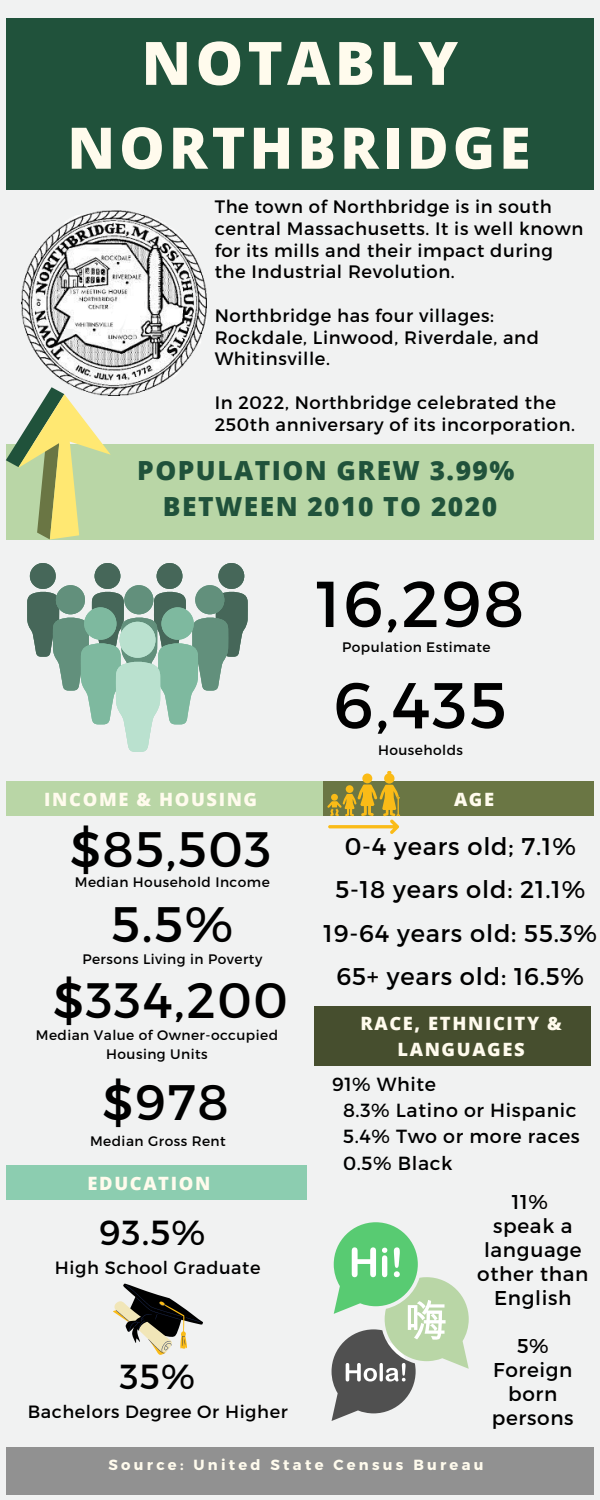
<style>
.page{position:relative;width:600px;height:1500px;background:#f1f2f2}
.page>*{position:absolute;margin:0;border:0;box-sizing:border-box;transform-origin:0 0}
.t1{font:64.8px "Montserrat";letter-spacing:.035em;color:#000}
.t2{font:800 59.9px "Open Sans";letter-spacing:.07em;color:#fffbed}
.t3{font:800 57.4px "Open Sans";letter-spacing:.07em;color:#fffbed}
.t4{font:49.8px/75.8px "Montserrat";letter-spacing:.035em;color:#000;text-align:center}
.t5{font:34.8px "Montserrat";color:#000}
.t6{font:800 26.4px/36.8px "Open Sans";letter-spacing:.055em;color:#20523b;text-align:center}
.t7{font:24.2px/43.5px "Montserrat";letter-spacing:.035em;color:#000;text-align:center}
.t8{font:20px/24px "Montserrat";letter-spacing:.035em;color:#000;text-align:center}
.t9{font:19px/26.2px "Montserrat";letter-spacing:.035em;color:#000}
.t10{font:800 18.4px/25.5px "Open Sans";letter-spacing:.09em;color:#fffbed;text-align:center}
.t11{font:18px/21.8px "Montserrat";letter-spacing:.035em;color:#000}
.t12{font:17.8px "Montserrat";letter-spacing:.035em;color:#000}
.t13{font:700 14.7px "Montserrat";letter-spacing:.22em;color:#fffbed}
.t14{font:13.8px/18.8px "Montserrat";letter-spacing:.035em;color:#000;text-align:center}
</style>
<div class="page">
<div style="left:6px;top:18px;width:588px;height:172px;background:#20523b"></div>
<div style="left:322px;top:782px;width:272px;height:34px;background:#6a7644"></div>
<div style="left:6px;top:782px;width:316px;height:34px;background:#b9d6a6"></div>
<div style="left:314px;top:1006px;width:276px;height:60px;background:#464e2e"></div>
<div style="left:6px;top:1166px;width:301px;height:34px;background:#8ccdb0"></div>
<div style="left:6px;top:1447px;width:588px;height:48px;background:#919191"></div>
<div style="left:6px;top:444px;width:588px;height:96px;background:#b9d6a6"></div>
<img style="left:22px;top:211px;width:184px;height:184px">
<svg style="left:27px;top:563px;width:221px;height:189px"></svg>
<div style="left:119px;top:622px;width:37px;height:36px;background:#bae1cf;border-radius:50%"></div>
<svg style="left:6px;top:387px;width:104px;height:152px"></svg>
<svg style="left:327px;top:771px;width:73px;height:63px"></svg>
<svg style="left:113px;top:1284px;width:90px;height:71px"></svg>
<svg style="left:332px;top:1222px;width:137px;height:199px"></svg>
<h2 class="t2" style="left:141px;top:21px;width:318px">NOTABLY</h2>
<h3 class="t3" style="left:67px;top:107px;width:465px">NORTHBRIDGE</h3>
<p class="t11" style="left:215px;top:195px;width:370px">The town of Northbridge is in south central Massachusetts. It is well known for its mills and their impact during the Industrial Revolution.</p>
<p class="t11" style="left:215px;top:304px;width:326px">Northbridge has four villages:<br>Rockdale, Linwood, Riverdale, and<br>Whitinsville.</p>
<p class="t11" style="left:215px;top:391px;width:362px">In 2022, Northbridge celebrated the<br>250th anniversary of its incorporation.</p>
<h3 class="t6" style="left:137px;top:451px;width:379px">POPULATION GREW 3.99%<br>BETWEEN 2010 TO 2020</h3>
<h1 class="t1" style="left:316px;top:562px;width:209px">16,298</h1>
<p class="t14" style="left:342px;top:637px;width:150px">Population Estimate</p>
<h1 class="t1" style="left:333px;top:663px;width:175px">6,435</h1>
<p class="t14" style="left:378px;top:740px;width:86px">Households</p>
<p class="t10" style="left:44px;top:786px;width:214px">INCOME &amp; HOUSING</p>
<p class="t10" style="left:454px;top:786px;width:42px">AGE</p>
<h3 class="t4" style="left:70px;top:808px;width:203px">$85,503</h3>
<p class="t14" style="left:75px;top:872px;width:196px">Median Household Income</p>
<h3 class="t4" style="left:53px;top:884px;width:236px">5.5% $334,200</h3>
<p class="t14" style="left:36px;top:1025px;width:244px">Median Value of Owner-occupied<br>Housing Units</p>
<h3 class="t4" style="left:103px;top:1062px;width:127px">$978</h3>
<p class="t14" style="left:90px;top:1131px;width:137px">Median Gross Rent</p>
<p class="t14" style="left:82px;top:949px;width:181px">Persons Living in Poverty</p>
<p class="t10" style="left:88px;top:1170px;width:124px">EDUCATION</p>
<h3 class="t5" style="left:99px;top:1210px;width:108px">93.5%</h3>
<p class="t12" style="left:55px;top:1256px;width:207px">High School Graduate</p>
<h3 class="t5" style="left:120px;top:1354px;width:76px">35%</h3>
<p class="t12" style="left:28px;top:1400px;width:262px">Bachelors Degree Or Higher</p>
<h3 class="t7" style="left:324px;top:823px;width:275px">0-4 years old; 7.1%<br>5-18 years old: 21.1%<br>19-64 years old: 55.3%<br>65+ years old: 16.5%</h3>
<p class="t10" style="left:360px;top:1010px;width:203px">RACE, ETHNICITY &amp;<br>LANGUAGES</p>
<p class="t9" style="left:343px;top:1070px;width:238px;text-indent:-11px">91% White<br>8.3% Latino or Hispanic<br>5.4% Two or more races<br>0.5% Black</p>
<p class="t8" style="left:477px;top:1189px;width:113px">11%<br>speak a language other than<br>English</p>
<p class="t8" style="left:492px;top:1333px;width:83px">5%<br>Foreign born persons</p>
<p class="t13" style="left:109px;top:1455px;width:377px">Source: United State Census Bureau</p>
</div>
